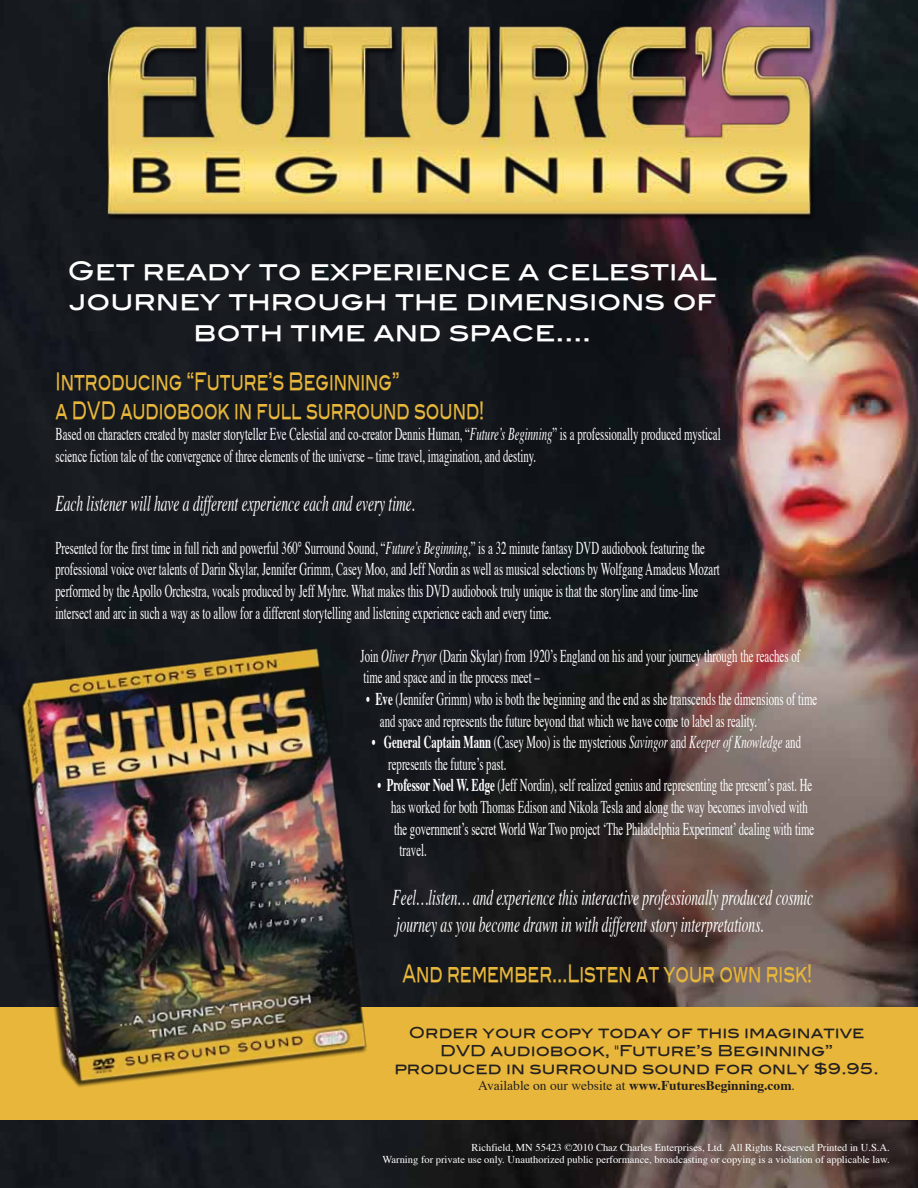
<style>
.page{position:relative;width:918px;height:1188px;background:#fff}
.page>*{position:absolute;margin:0;border:0;box-sizing:border-box;transform-origin:0 0}
.t1{font:25.2px/30.3px "Blair Md ITCTT Medium";color:#fff;text-align:center}
.t2{font:24px/28.8px "Blair Md ITCTT Medium";color:#e7b63a;scale:.6 1}
.t3{font:italic 22.5px/27px "Times";color:#fff;scale:.6 1}
.t4{font:18px/21.6px "Times";color:#fff;scale:.6 1}
.t5{font:15px/18px "Blair Md ITCTT Medium";color:#231f20;text-align:center}
.t6{font:13.5px "Times";color:#231f20}
.t7{font:10.5px/12.6px "Times";color:#fff;text-align:right}
.s1{font-style:italic}
.s2{font-weight:700}
</style>
<div class="page">
<img style="left:0;top:0;width:918px;height:1188px">
<div style="left:0;top:1007px;width:918px;height:112px;background:#e7b63a"></div>
<img style="left:83px;top:0;width:752px;height:246px">
<img style="left:0;top:615px;width:389px;height:508px">
<h1 class="t1" style="left:68px;top:253px;width:651px">Get ready to experience a celestial journey through the dimensions of both time and space….</h1>
<h2 class="t2" style="left:56px;top:364px;width:716px">Introducing “Future’s Beginning”<br>a DVD audiobook in full surround sound!</h2>
<p class="t4" style="left:56px;top:425px;width:1110px">Based on characters created by master storyteller Eve Celestial and co-creator Dennis Human, “<span class="s1">Future’s Beginning</span>” is a professionally produced mystical science fiction tale of the convergence of three elements of the universe – time travel, imagination, and destiny.</p>
<p class="t3" style="left:56px;top:491px;width:601px">Each listener will have a different experience each and every time.</p>
<p class="t4" style="left:56px;top:538px;width:1109px">Presented for the first time in full rich and powerful 360° Surround Sound, “<span class="s1">Future’s Beginning</span>,” is a 32 minute fantasy DVD audiobook featuring the professional voice over talents of Darin Skylar, Jennifer Grimm, Casey Moo, and Jeff Nordin as well as musical selections by Wolfgang Amadeus Mozart performed by the Apollo Orchestra, vocals produced by Jeff Myhre. What makes this DVD audiobook truly unique is that the storyline and time-line intersect and arc in such a way as to allow for a different storytelling and listening experience each and every time.</p>
<p class="t4" style="left:361px;top:646px;width:734px">Join <span class="s1">Oliver Pryor</span> (Darin Skylar) from 1920’s England on his and your journey through the reaches of time and space and in the process meet –</p>
<p class="t4" style="left:380px;top:689px;width:731px;text-indent:-14px"><span class="s2">• Eve</span> (Jennifer Grimm) who is both the beginning and the end as she transcends the dimensions of time and space and represents the future beyond that which we have come to label as reality.</p>
<p class="t4" style="left:388px;top:732px;width:690px;text-indent:-16px"><span class="s2">• General Captain Mann</span> (Casey Moo) is the mysterious <span class="s1">Savingor</span> and <span class="s1">Keeper of Knowledge</span> and represents the future’s past.</p>
<p class="t4" style="left:378px;top:776px;width:726px"><span class="s2">• Professor Noel W. Edge</span> (Jeff Nordin), self realized genius and representing the present’s past. He</p>
<p class="t4" style="left:391px;top:797px;width:696px">has worked for both Thomas Edison and Nikola Tesla and along the way becomes involved with</p>
<p class="t4" style="left:394px;top:819px;width:702px">the government’s secret World War Two project ‘The Philadelphia Experiment’ dealing with time</p>
<p class="t4" style="left:400px;top:840px;width:47px">travel.</p>
<p class="t3" style="left:392px;top:885px;width:703px">Feel…listen… and experience this interactive professionally produced cosmic journey as you become drawn in with different story interpretations.</p>
<h2 class="t2" style="left:403px;top:957px;width:685px">And remember…Listen at your own risk!</h2>
<p class="t5" style="left:394px;top:1022px;width:486px">Order your copy today of this imaginative<br>DVD audiobook, "Future’s Beginning” produced in surround sound for only $9.95.</p>
<p class="t6" style="left:478px;top:1077px;width:318px">Available on our website at <span class="s2">www.FuturesBeginning.com</span>.</p>
<p class="t7" style="left:382px;top:1142px;width:509px">Richfield, MN 55423 ©2010 Chaz Charles Enterprises, Ltd. All Rights Reserved Printed in U.S.A.<br>Warning for private use only. Unauthorized public performance, broadcasting or copying is a violation of applicable law.</p>
</div>
